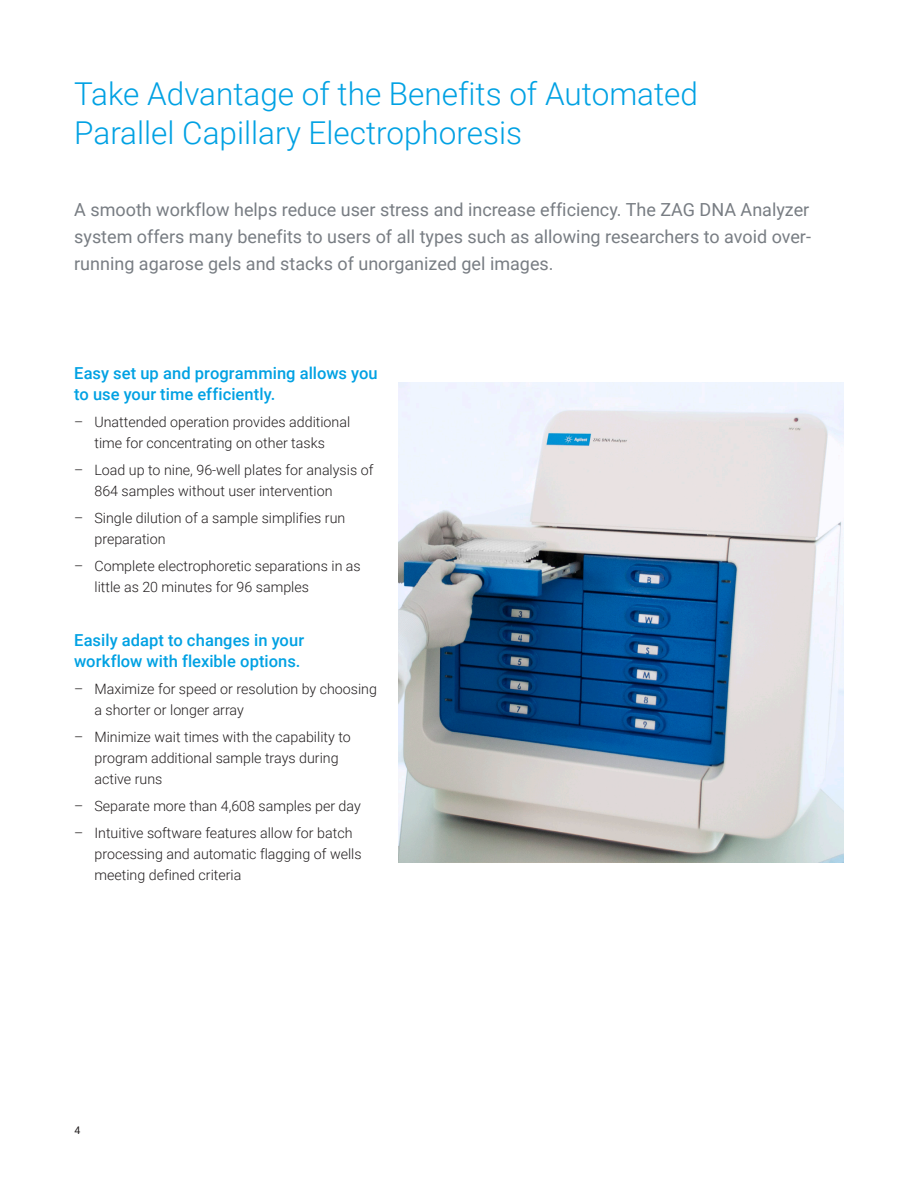
<style>
.page{position:relative;width:918px;height:1188px;background:#fff}
.page>*{position:absolute;margin:0;border:0;box-sizing:border-box;transform-origin:0 0}
.BROCHURE_int_head_bl{font:300 31.5px/39px "Roboto";color:#00a1e3}
.BROCHURE_paragraph_g{font:18px/27px "Roboto";color:#787d83;text-align:justify}
.BROCHURE_subhead_blu{font:500 16.5px/21px "Roboto";letter-spacing:.005em;color:#00a1e3}
.t1{font:300 14.25px/21px "Roboto";color:#231f20}
.t2{font:10.5px "Roboto";color:#231f20}
</style>
<div class="page">
<img style="left:398px;top:382px;width:445px;height:480px">
<p class="BROCHURE_int_head_bl" style="left:74px;top:73px;width:625px">Take Advantage of the Benefits of Automated<br>Parallel Capillary Electrophoresis</p>
<p class="BROCHURE_paragraph_g" style="left:74px;top:195px;width:738px">A smooth workflow helps reduce user stress and increase efficiency. The ZAG DNA Analyzer system offers many benefits to users of all types such as allowing researchers to avoid over&shy;running agarose gels and stacks of unorganized gel images.</p>
<p class="BROCHURE_subhead_blu" style="left:74px;top:362px;width:305px">Easy set up and programming allows you to use your time efficiently.</p>
<p class="t1" style="left:74px;top:411px;width:278px;text-align:center">– Unattended operation provides additional time for concentrating on other tasks</p>
<p class="t1" style="left:94px;top:459px;width:280px;text-indent:-20px">– Load up to nine, 96-well plates for analysis of<br>864 samples without user intervention</p>
<p class="t1" style="left:94px;top:507px;width:252px;text-indent:-20px">– Single dilution of a sample simplifies run preparation</p>
<p class="t1" style="left:94px;top:555px;width:268px;text-indent:-20px">– Complete electrophoretic separations in as little as 20 minutes for 96 samples</p>
<p class="BROCHURE_subhead_blu" style="left:74px;top:629px;width:231px">Easily adapt to changes in your workflow with flexible options.</p>
<p class="t1" style="left:94px;top:678px;width:284px;text-indent:-20px">– Maximize for speed or resolution by choosing a shorter or longer array</p>
<p class="t1" style="left:94px;top:726px;width:258px;text-indent:-20px">– Minimize wait times with the capability to program additional sample trays during active runs</p>
<p class="t1" style="left:74px;top:795px;width:288px">– Separate more than 4,608 samples per day</p>
<p class="t1" style="left:94px;top:822px;width:269px;text-indent:-20px">– Intuitive software features allow for batch processing and automatic flagging of wells meeting defined criteria</p>
<p class="t2" style="left:75px;top:1123px;width:7px">4</p>
</div>
